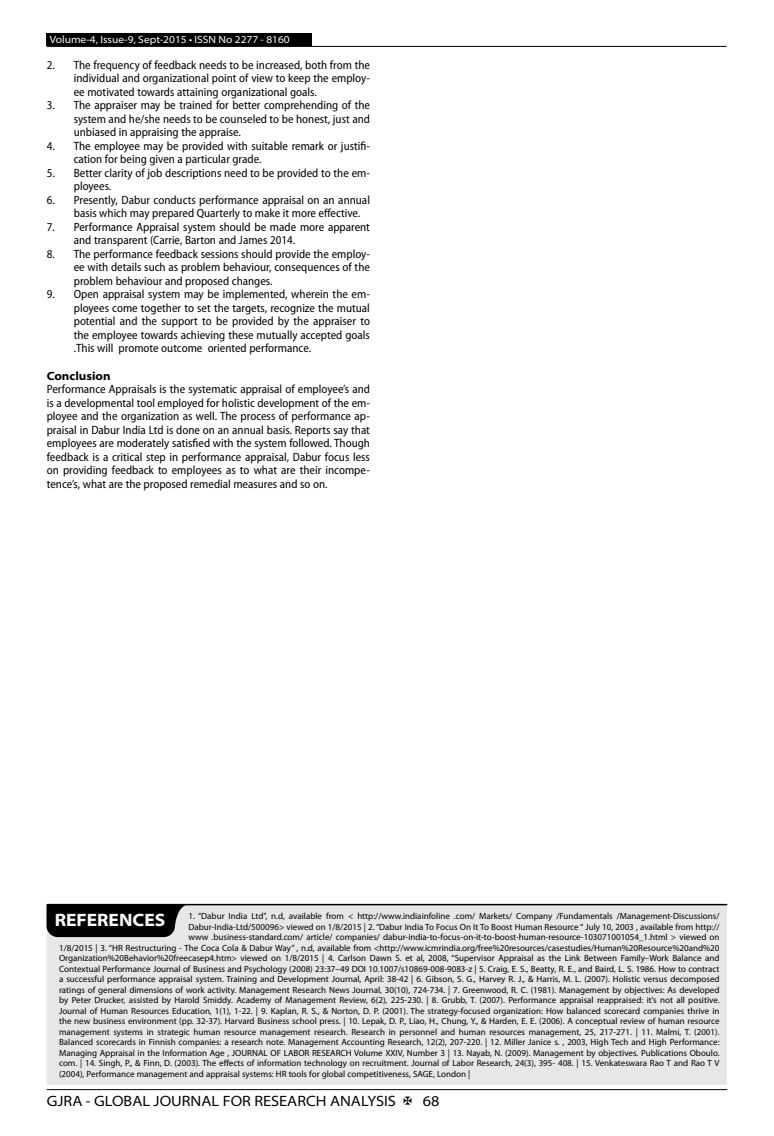
<style>
.page{position:relative;width:774px;height:1136px;background:#fff}
.page>*{position:absolute;margin:0;border:0;box-sizing:border-box;transform-origin:0 0}
.t1{font:700 semi-expanded 18px "Myriad Pro";color:#fff}
.t2{font:semi-expanded 15px "Myriad Pro";color:#000}
.t3{font:semi-condensed 12px/13.5px "Myriad Pro";color:#000;text-align:justify}
.t4{font:700 semi-expanded 12px "Myriad Pro";color:#000}
.t5{font:semi-expanded 10.5px "Myriad Pro";color:#fff}
.t6{font:9px "Myriad Pro";color:#000}
</style>
<div class="page">
<hr style="left:47px;top:1089px;width:680px;height:1px;background:#000">
<div style="left:47px;top:33px;width:265px;height:13px;background:#000"></div>
<hr style="left:47px;top:46px;width:679px;height:1px;background:#000">
<div style="left:47px;top:905px;width:680px;height:179px;background:#e6e7e8"></div>
<hr style="left:47px;top:903px;width:680px;height:2px;background:#000">
<svg style="left:47px;top:905px;width:141px;height:32px;background:#141414"></svg>
<p class="t5" style="left:50px;top:34px;width:241px">Volume-4, Issue-9, Sept-2015 • ISSN No 2277 - 8160</p>
<h3 class="t3" style="left:74px;top:58px;width:298px;text-indent:-27px">2. The frequency of feedback needs to be increased, both from the individual and organizational point of view to keep the employ&shy;ee motivated towards attaining organizational goals.</h3>
<h3 class="t3" style="left:74px;top:99px;width:298px;text-indent:-27px">3. The appraiser may be trained for better comprehending of the system and he/she needs to be counseled to be honest, just and unbiased in appraising the appraise.</h3>
<h3 class="t3" style="left:74px;top:139px;width:298px;text-indent:-27px">4. The employee may be provided with suitable remark or justifi&shy;cation for being given a particular grade.</h3>
<h3 class="t3" style="left:74px;top:166px;width:298px;text-indent:-27px">5. Better clarity of job descriptions need to be provided to the em&shy;ployees.</h3>
<h3 class="t3" style="left:74px;top:193px;width:298px;text-indent:-27px">6. Presently, Dabur conducts performance appraisal on an annual basis which may prepared Quarterly to make it more effective.</h3>
<h3 class="t3" style="left:74px;top:220px;width:298px;text-indent:-27px">7. Performance Appraisal system should be made more apparent and transparent (Carrie, Barton and James 2014.</h3>
<h3 class="t3" style="left:74px;top:247px;width:298px;text-indent:-27px">8. The performance feedback sessions should provide the employ&shy;ee with details such as problem behaviour, consequences of the problem behaviour and proposed changes.</h3>
<p class="t3" style="left:74px;top:288px;width:298px;text-indent:-27px">9. Open appraisal system may be implemented, wherein the em&shy;ployees come together to set the targets, recognize the mutual potential and the support to be provided by the appraiser to the employee towards achieving these mutually accepted goals .This will promote outcome oriented performance.</p>
<h3 class="t4" style="left:47px;top:368px;width:65px">Conclusion</h3>
<p class="t3" style="left:47px;top:382px;width:325px">Performance Appraisals is the systematic appraisal of employee’s and is a developmental tool employed for holistic development of the em&shy;ployee and the organization as well. The process of performance ap&shy;praisal in Dabur India Ltd is done on an annual basis. Reports say that employees are moderately satisfied with the system followed. Though feedback is a critical step in performance appraisal, Dabur focus less on providing feedback to employees as to what are their incompe&shy;tence’s, what are the proposed remedial measures and so on.</p>
<h1 class="t1" style="left:55px;top:909px;width:112px">REFERENCES</h1>
<p class="t6" style="left:188px;top:911px;width:533px">1. “Dabur India Ltd”, n.d, available from &lt; http://www.indiainfoline .com/ Markets/ Company /Fundamentals /Management-Discussions/</p>
<p class="t6" style="left:188px;top:921px;width:533px">Dabur-India-Ltd/500096&gt; viewed on 1/8/2015 | 2. “Dabur India To Focus On It To Boost Human Resource “ July 10, 2003 , available from http://</p>
<p class="t6" style="left:188px;top:932px;width:533px">www .business-standard.com/ article/ companies/ dabur-india-to-focus-on-it-to-boost-human-resource-103071001054_1.html &gt; viewed on</p>
<p class="t6" style="left:59px;top:942px;width:662px">1/8/2015 | 3. “HR Restructuring - The Coca Cola &amp; Dabur Way” , n.d, available from &lt;http://www.icmrindia.org/free%20resources/casestudies/Human%20Resource%20and%20</p>
<p class="t6" style="left:59px;top:953px;width:662px">Organization%20Behavior%20freecasep4.htm&gt; viewed on 1/8/2015 | 4. Carlson Dawn S. et al, 2008, “Supervisor Appraisal as the Link Between Family–Work Balance and</p>
<p class="t6" style="left:59px;top:963px;width:662px">Contextual Performance Journal of Business and Psychology (2008) 23:37–49 DOI 10.1007/s10869-008-9083-z | 5. Craig, E. S., Beatty, R. E., and Baird, L. S. 1986. How to contract</p>
<p class="t6" style="left:59px;top:974px;width:662px">a successful performance appraisal system. Training and Development Journal, April: 38-42 | 6. Gibson, S. G., Harvey R. J., &amp; Harris, M. L. (2007). Holistic versus decomposed</p>
<p class="t6" style="left:59px;top:984px;width:662px">ratings of general dimensions of work activity. Management Research News Journal, 30(10), 724-734. | 7. Greenwood, R. C. (1981). Management by objectives: As developed</p>
<p class="t6" style="left:59px;top:995px;width:662px">by Peter Drucker, assisted by Harold Smiddy. Academy of Management Review, 6(2), 225-230. | 8. Grubb, T. (2007). Performance appraisal reappraised: it’s not all positive.</p>
<p class="t6" style="left:59px;top:1005px;width:662px">Journal of Human Resources Education, 1(1), 1-22. | 9. Kaplan, R. S., &amp; Norton, D. P. (2001). The strategy-focused organization: How balanced scorecard companies thrive in</p>
<p class="t6" style="left:59px;top:1016px;width:662px">the new business environment (pp. 32-37). Harvard Business school press. | 10. Lepak, D. P., Liao, H., Chung, Y., &amp; Harden, E. E. (2006). A conceptual review of human resource</p>
<p class="t6" style="left:59px;top:1026px;width:662px">management systems in strategic human resource management research. Research in personnel and human resources management, 25, 217-271. | 11. Malmi, T. (2001).</p>
<p class="t6" style="left:59px;top:1037px;width:662px">Balanced scorecards in Finnish companies: a research note. Management Accounting Research, 12(2), 207-220. | 12. Miller Janice s. , 2003, High Tech and High Performance:</p>
<p class="t6" style="left:59px;top:1047px;width:662px">Managing Appraisal in the Information Age , JOURNAL OF LABOR RESEARCH Volume XXIV, Number 3 | 13. Nayab, N. (2009). Management by objectives. Publications Oboulo.</p>
<p class="t6" style="left:59px;top:1058px;width:662px">com. | 14. Singh, P., &amp; Finn, D. (2003). The effects of information technology on recruitment. Journal of Labor Research, 24(3), 395- 408. | 15. Venkateswara Rao T and Rao T V</p>
<p class="t6" style="left:59px;top:1068px;width:413px">(2004), Performance management and appraisal systems: HR tools for global competitiveness, SAGE, London |</p>
<h2 class="t2" style="left:47px;top:1092px;width:351px">GJRA - GLOBAL JOURNAL FOR RESEARCH ANALYSIS</h2>
<h2 class="t2" style="left:423px;top:1092px;width:18px">68</h2>
</div>
